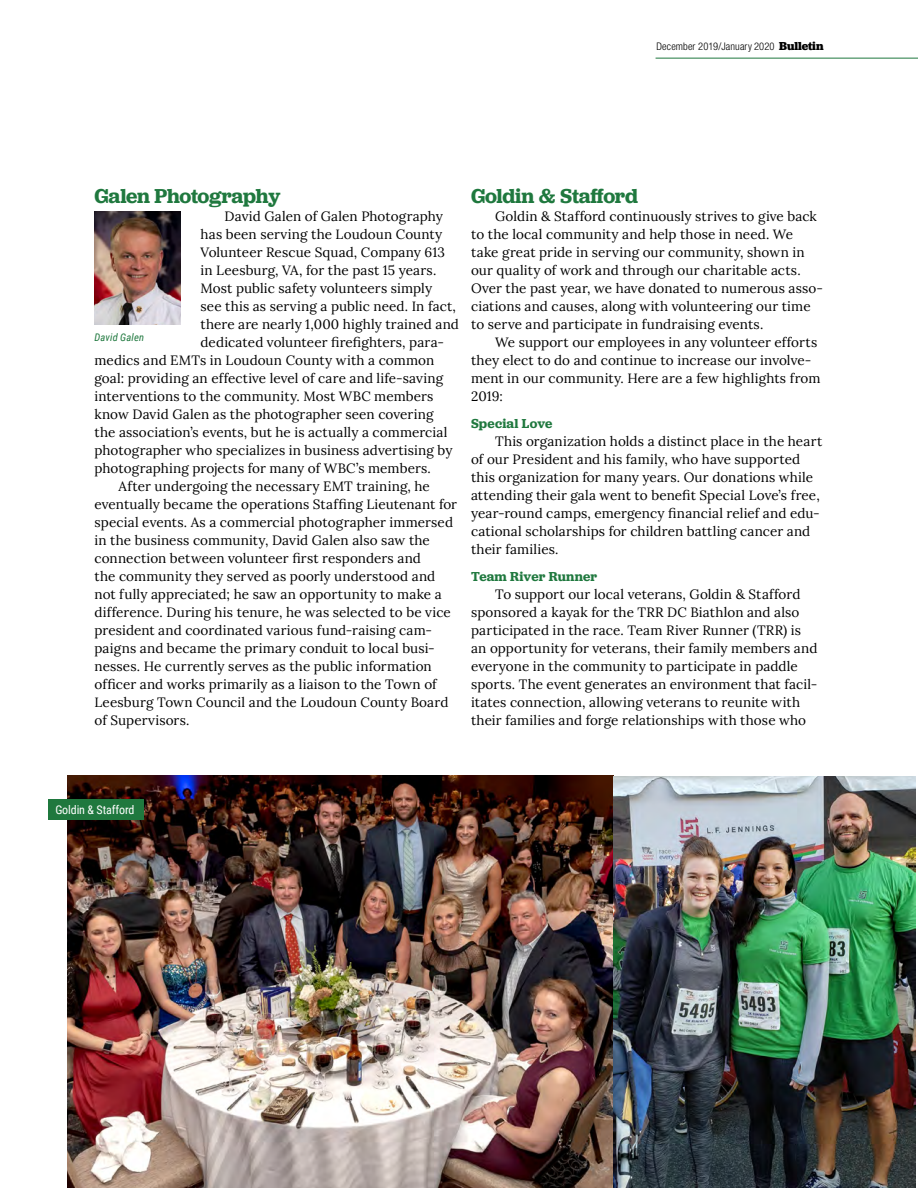
<style>
.page{position:relative;width:918px;height:1188px;background:#fff}
.page>*{position:absolute;margin:0;border:0;box-sizing:border-box;transform-origin:0 0}
.t1{font:600 21px "Jubilat";letter-spacing:-.015em;color:#1f783e}
.t2{font:13.5px/18px "Lora";letter-spacing:.01em;color:#000}
.t3{font:600 13.5px "Jubilat";letter-spacing:.015em;color:#1f783e}
.t4{font:12px "Roboto Condensed";letter-spacing:-.01em;color:#fff}
.t5{font:300 condensed 10.5px "Helvetica Neue LT Std";letter-spacing:.01em;color:#000}
.t6{font:italic 10.5px "Roboto Condensed";letter-spacing:.015em;color:#1f783e}
.s1{font-family:"Jubilat";font-weight:700;font-stretch:normal;font-size:12px}
</style>
<div class="page">
<hr style="left:656px;top:58px;width:262px;height:1px;background:#1f783e">
<img style="left:94px;top:211px;width:86px;height:114px">
<img style="left:67px;top:776px;width:849px;height:412px">
<div style="left:49px;top:799px;width:95px;height:21px;background:#1f783e"></div>
<p class="t5" style="left:656px;top:40px;width:169px">December 2019/January 2020 <span class="s1">Bulletin</span></p>
<h1 class="t1" style="left:94px;top:182px;width:187px">Galen Photography</h1>
<p class="t2" style="left:225px;top:206px;width:220px">David Galen of Galen Photography</p>
<p class="t2" style="left:201px;top:224px;width:243px">has been serving the Loudoun County</p>
<p class="t2" style="left:201px;top:242px;width:246px">Volunteer Rescue Squad, Company 613</p>
<p class="t2" style="left:201px;top:260px;width:237px">in Leesburg, VA, for the past 15 years.</p>
<p class="t2" style="left:201px;top:278px;width:233px">Most public safety volunteers simply</p>
<p class="t2" style="left:201px;top:296px;width:257px">see this as serving a public need. In fact,</p>
<p class="t2" style="left:201px;top:314px;width:260px">there are nearly 1,000 highly trained and</p>
<p class="t2" style="left:201px;top:332px;width:245px">dedicated volunteer firefighters, para-</p>
<p class="t2" style="left:95px;top:350px;width:341px">medics and EMTs in Loudoun County with a common</p>
<p class="t2" style="left:95px;top:368px;width:350px">goal: providing an effective level of care and life-saving</p>
<p class="t2" style="left:95px;top:386px;width:340px">interventions to the community. Most WBC members</p>
<p class="t2" style="left:95px;top:404px;width:341px">know David Galen as the photographer seen covering</p>
<p class="t2" style="left:95px;top:422px;width:355px">the association’s events, but he is actually a commercial</p>
<p class="t2" style="left:95px;top:440px;width:360px">photographer who specializes in business advertising by</p>
<p class="t2" style="left:95px;top:458px;width:338px">photographing projects for many of WBC’s members.</p>
<p class="t2" style="left:119px;top:476px;width:313px">After undergoing the necessary EMT training, he</p>
<p class="t2" style="left:95px;top:494px;width:364px">eventually became the operations Staffing Lieutenant for</p>
<p class="t2" style="left:95px;top:512px;width:360px">special events. As a commercial photographer immersed</p>
<p class="t2" style="left:95px;top:530px;width:337px">in the business community, David Galen also saw the</p>
<p class="t2" style="left:95px;top:548px;width:328px">connection between volunteer first responders and</p>
<p class="t2" style="left:95px;top:566px;width:342px">the community they served as poorly understood and</p>
<p class="t2" style="left:95px;top:584px;width:349px">not fully appreciated; he saw an opportunity to make a</p>
<p class="t2" style="left:95px;top:602px;width:358px">difference. During his tenure, he was selected to be vice</p>
<p class="t2" style="left:95px;top:620px;width:339px">president and coordinated various fund-raising cam-</p>
<p class="t2" style="left:95px;top:638px;width:342px">paigns and became the primary conduit to local busi-</p>
<p class="t2" style="left:95px;top:656px;width:339px">nesses. He currently serves as the public information</p>
<p class="t2" style="left:95px;top:674px;width:344px">officer and works primarily as a liaison to the Town of</p>
<p class="t2" style="left:95px;top:692px;width:355px">Leesburg Town Council and the Loudoun County Board</p>
<p class="t2" style="left:95px;top:710px;width:96px">of Supervisors.</p>
<p class="t6" style="left:94px;top:330px;width:51px">David Galen</p>
<h1 class="t1" style="left:471px;top:182px;width:168px">Goldin &amp; Stafford</h1>
<p class="t2" style="left:471px;top:206px;width:354px;text-indent:24px">Goldin &amp; Stafford continuously strives to give back to the local community and help those in need. We take great pride in serving our community, shown in our quality of work and through our charitable acts.<br>Over the past year, we have donated to numerous asso&shy;ciations and causes, along with volunteering our time to serve and participate in fundraising events.</p>
<p class="t2" style="left:471px;top:332px;width:351px;text-indent:24px">We support our employees in any volunteer efforts they elect to do and continue to increase our involve&shy;ment in our community. Here are a few highlights from 2019:</p>
<p class="t3" style="left:471px;top:415px;width:83px">Special Love</p>
<p class="t2" style="left:471px;top:431px;width:353px;text-indent:24px">This organization holds a distinct place in the heart of our President and his family, who have supported this organization for many years. Our donations while attending their gala went to benefit Special Love’s free, year-round camps, emergency financial relief and edu&shy;cational scholarships for children battling cancer and their families.</p>
<p class="t3" style="left:471px;top:567px;width:128px">Team River Runner</p>
<p class="t2" style="left:471px;top:584px;width:348px;text-indent:24px">To support our local veterans, Goldin &amp; Stafford sponsored a kayak for the TRR DC Biathlon and also participated in the race. Team River Runner (TRR) is an opportunity for veterans, their family members and everyone in the community to participate in paddle sports. The event generates an environment that facil&shy;itates connection, allowing veterans to reunite with their families and forge relationships with those who</p>
<p class="t4" style="left:55px;top:801px;width:81px">Goldin &amp; Stafford</p>
</div>
